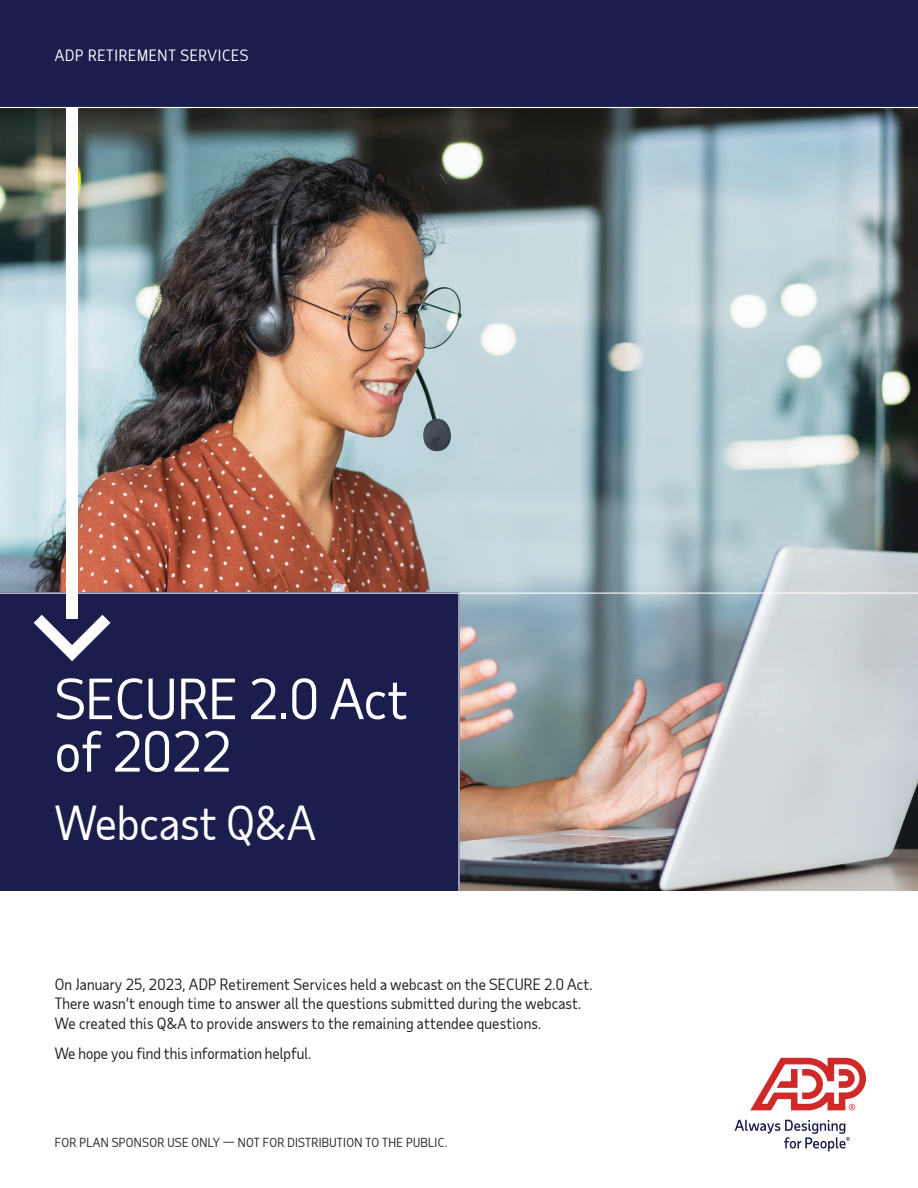
<style>
.page{position:relative;width:918px;height:1188px;background:#fff}
.page>*{position:absolute;margin:0;border:0;box-sizing:border-box;transform-origin:0 0}
.t1{font:54px/52.5px "Taub Sans";color:#fff}
.t2{font:45px "Taub Sans";color:#fff}
.t3{font:15px/19.5px "Taub Sans";letter-spacing:.01em;color:#231f20}
.t4{font:15px "Taub Sans";letter-spacing:.05em;color:#fff}
.t5{font:12px "Taub Sans";letter-spacing:.025em;color:#222}
</style>
<div class="page">
<svg style="left:735px;top:1120px;width:115px;height:31px"></svg>
<svg style="left:750px;top:1058px;width:116px;height:52px"></svg>
<img style="left:0;top:108px;width:918px;height:783px">
<div style="left:0;top:593px;width:460px;height:298px;background:#1b1e4d"></div>
<hr style="left:0;top:593px;width:918px;height:1px;background:#fff">
<div style="left:66px;top:63px;width:12px;height:556px;background:#fff"></div>
<svg style="left:34px;top:615px;width:77px;height:46px"></svg>
<div style="left:0;top:0;width:918px;height:107px;background:#1b1e4d"></div>
<hr style="left:458px;top:593px;width:2px;height:298px;background:#fff">
<p class="t4" style="left:55px;top:46px;width:195px">ADP RETIREMENT SERVICES</p>
<h1 class="t1" style="left:55px;top:672px;width:355px">SECURE 2.0 Act of 2022</h1>
<h2 class="t2" style="left:55px;top:794px;width:262px">Webcast Q&amp;A</h2>
<p class="t3" style="left:55px;top:974px;width:539px">On January 25, 2023, ADP Retirement Services held a webcast on the SECURE 2.0 Act.<br>There wasn’t enough time to answer all the questions submitted during the webcast.<br>We created this Q&amp;A to provide answers to the remaining attendee questions.</p>
<p class="t3" style="left:55px;top:1043px;width:258px">We hope you find this information helpful.</p>
<p class="t5" style="left:55px;top:1135px;width:394px">FOR PLAN SPONSOR USE ONLY — NOT FOR DISTRIBUTION TO THE PUBLIC.</p>
</div>
